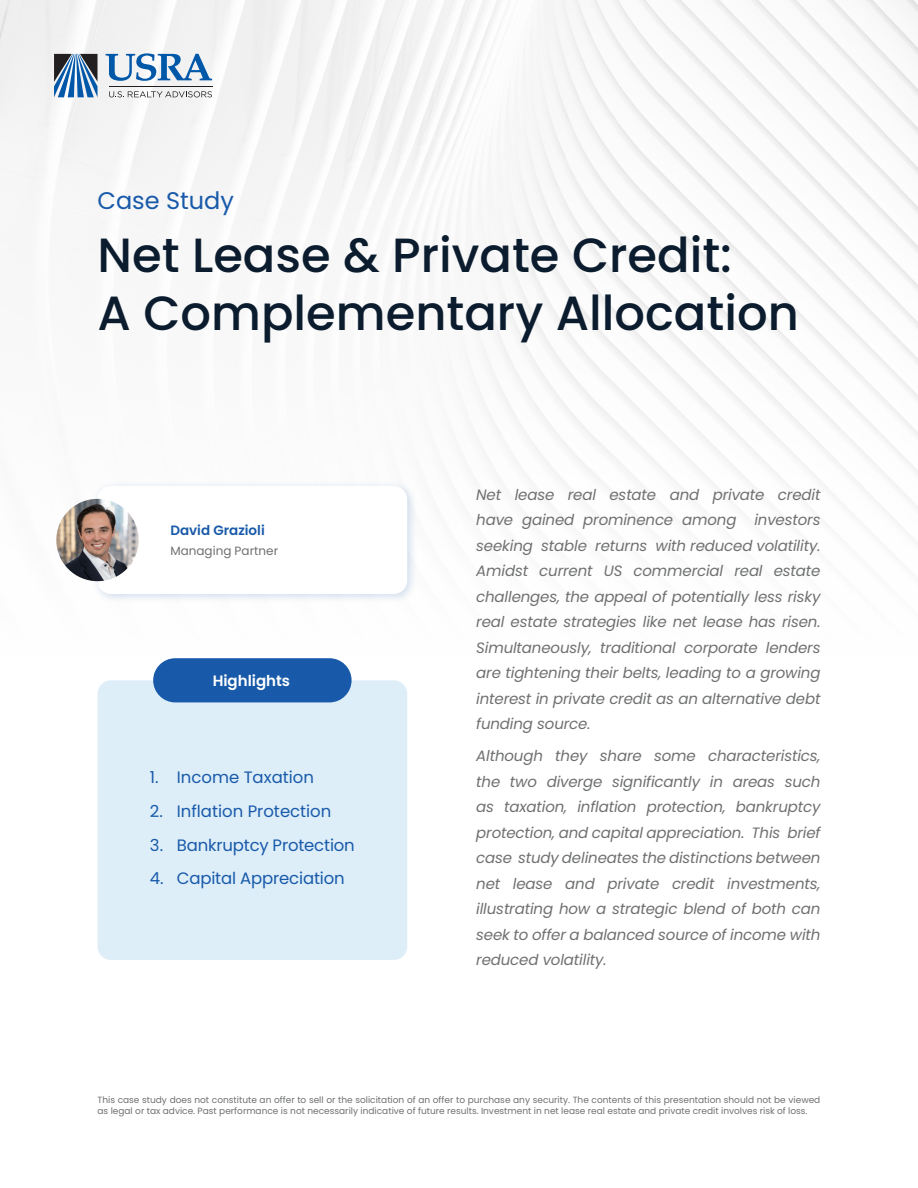
<style>
.page{position:relative;width:918px;height:1188px;background:#fff}
.page>*{position:absolute;margin:0;border:0;box-sizing:border-box;transform-origin:0 0}
.t1{font:500 48px "Poppins";color:#0b1c2e}
.t2{font:24px "Poppins";color:#185aa9}
.t3{font:16.5px "Poppins";letter-spacing:-.01em;color:#185aa9}
.t4{font:italic 15px/25.5px "Poppins";letter-spacing:-.01em;color:#6f7070;text-align:justify}
.t5{font:600 15px "Poppins";color:#fff}
.t6{font:600 13.5px "Poppins";color:#185aa9}
.t7{font:12px "Poppins";color:#6f7070}
.t8{font:9px/10.8px "Poppins";color:#6f7070}
</style>
<div class="page">
<img style="left:0;top:0;width:918px;height:581px">
<svg style="left:54px;top:54px;width:44px;height:43px"></svg>
<svg style="left:106px;top:53px;width:106px;height:28px"></svg>
<svg style="left:109px;top:91px;width:103px;height:6px"></svg>
<hr style="left:109px;top:86px;width:103px;height:1px;background:#231f20">
<div style="left:98px;top:680px;width:309px;height:280px;background:#deeef9;border-radius:14px"></div>
<div style="left:91px;top:480px;width:326px;height:125px;background:#185aa9;opacity:.2"></div>
<div style="left:98px;top:486px;width:309px;height:108px;background:#fff;border-radius:14px"></div>
<img style="left:56px;top:499px;width:83px;height:82px;border-radius:41px">
<div style="left:153px;top:658px;width:199px;height:44px;background:#185aa9;border-radius:22px"></div>
<p class="t2" style="left:98px;top:186px;width:138px">Case Study</p>
<p class="t1" style="left:98px;top:228px;width:636px">Net Lease &amp; Private Credit:</p>
<p class="t1" style="left:98px;top:285px;width:703px">A Complementary Allocation</p>
<p class="t6" style="left:170px;top:522px;width:96px">David Grazioli</p>
<p class="t7" style="left:170px;top:544px;width:109px">Managing Partner</p>
<p class="t5" style="left:213px;top:672px;width:79px">Highlights</p>
<p class="t3" style="left:150px;top:768px;width:166px">1. Income Taxation</p>
<p class="t3" style="left:150px;top:802px;width:183px">2. Inflation Protection</p>
<p class="t3" style="left:150px;top:835px;width:206px">3. Bankruptcy Protection</p>
<p class="t3" style="left:150px;top:869px;width:196px">4. Capital Appreciation</p>
<p class="t4" style="left:476px;top:482px;width:346px">Net lease real estate and private credit have gained prominence among investors seeking stable returns with reduced volatility.<br>Amidst current US commercial real estate challenges, the appeal of potentially less risky real estate strategies like net lease has risen.<br>Simultaneously, traditional corporate lenders are tightening their belts, leading to a growing interest in private credit as an alternative debt funding source.</p>
<p class="t4" style="left:476px;top:743px;width:346px">Although they share some characteristics, the two diverge significantly in areas such as taxation, inflation protection, bankruptcy protection, and capital appreciation. This brief case study delineates the distinctions between net lease and private credit investments, illustrating how a strategic blend of both can seek to offer a balanced source of income with reduced volatility.</p>
<p class="t8" style="left:98px;top:1094px;width:724px">This case study does not constitute an offer to sell or the solicitation of an offer to purchase any security. The contents of this presentation should not be viewed as legal or tax advice. Past performance is not necessarily indicative of future results. Investment in net lease real estate and private credit involves risk of loss.</p>
</div>
